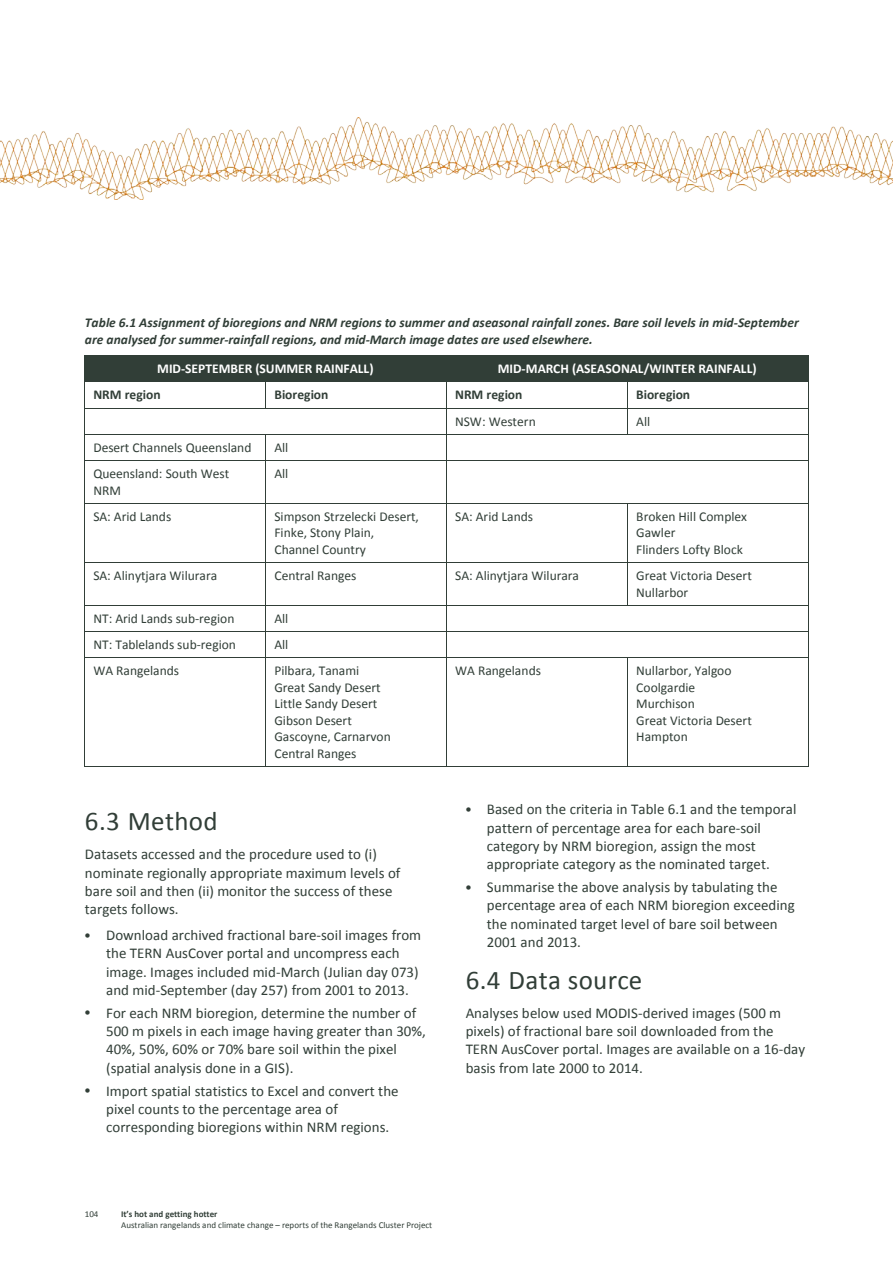
<style>
.page{position:relative;width:893px;height:1263px;background:#fff}
.page>*{position:absolute;margin:0;border:0;box-sizing:border-box;transform-origin:0 0}
.t1{font:27px "Calibri";letter-spacing:.01em;color:#313e37}
.t2{font:15px/18.3px "Calibri";color:#313e37}
.t3{font:13.5px/16.5px "Calibri";color:#313e37}
.t4{font:italic 700 13.5px/16.5px "Calibri";color:#313e37}
.t5{font:700 13.5px "Calibri";color:#fff}
.t6{font:700 13.5px "Calibri";letter-spacing:-.005em;color:#313e37}
.t7{font:9px "Calibri";color:#313e37}
.t8{font:700 9px "Calibri";color:#313e37}
</style>
<div class="page">
<img style="left:0;top:118px;width:893px;height:82px">
<div style="left:85px;top:356px;width:361px;height:25px;background:#313e37"></div>
<div style="left:447px;top:356px;width:361px;height:25px;background:#313e37"></div>
<hr style="left:85px;top:355px;width:361px;height:1px;background:#313e37">
<hr style="left:447px;top:355px;width:361px;height:1px;background:#313e37">
<hr style="left:85px;top:381px;width:180px;height:1px;background:#313e37">
<hr style="left:266px;top:381px;width:180px;height:1px;background:#313e37">
<hr style="left:447px;top:381px;width:180px;height:1px;background:#313e37">
<hr style="left:628px;top:381px;width:180px;height:1px;background:#313e37">
<hr style="left:85px;top:408px;width:180px;height:1px;background:#313e37">
<svg style="left:265px;top:381px;width:1px;height:28px"></svg>
<hr style="left:266px;top:408px;width:180px;height:1px;background:#313e37">
<hr style="left:447px;top:408px;width:180px;height:1px;background:#313e37">
<hr style="left:628px;top:408px;width:180px;height:1px;background:#313e37">
<hr style="left:85px;top:434px;width:180px;height:1px;background:#313e37">
<hr style="left:266px;top:434px;width:180px;height:1px;background:#313e37">
<hr style="left:447px;top:434px;width:180px;height:1px;background:#313e37">
<svg style="left:627px;top:381px;width:1px;height:54px"></svg>
<hr style="left:628px;top:434px;width:180px;height:1px;background:#313e37">
<svg style="left:84px;top:355px;width:1px;height:106px"></svg>
<hr style="left:85px;top:460px;width:180px;height:1px;background:#313e37">
<svg style="left:265px;top:434px;width:1px;height:27px"></svg>
<hr style="left:266px;top:460px;width:180px;height:1px;background:#313e37">
<svg style="left:446px;top:355px;width:1px;height:106px"></svg>
<hr style="left:447px;top:460px;width:361px;height:1px;background:#313e37">
<svg style="left:808px;top:355px;width:1px;height:106px"></svg>
<hr style="left:84px;top:461px;width:1px;height:42px;background:#313e37">
<hr style="left:265px;top:461px;width:1px;height:42px;background:#313e37">
<hr style="left:446px;top:461px;width:1px;height:42px;background:#313e37">
<hr style="left:808px;top:461px;width:1px;height:42px;background:#313e37">
<hr style="left:85px;top:503px;width:180px;height:1px;background:#313e37">
<hr style="left:266px;top:503px;width:180px;height:1px;background:#313e37">
<hr style="left:447px;top:503px;width:180px;height:1px;background:#313e37">
<hr style="left:628px;top:503px;width:180px;height:1px;background:#313e37">
<hr style="left:84px;top:504px;width:1px;height:58px;background:#313e37">
<hr style="left:265px;top:504px;width:1px;height:58px;background:#313e37">
<hr style="left:446px;top:504px;width:1px;height:58px;background:#313e37">
<hr style="left:627px;top:504px;width:1px;height:58px;background:#313e37">
<hr style="left:808px;top:504px;width:1px;height:58px;background:#313e37">
<hr style="left:85px;top:562px;width:180px;height:1px;background:#313e37">
<hr style="left:266px;top:562px;width:180px;height:1px;background:#313e37">
<hr style="left:447px;top:562px;width:180px;height:1px;background:#313e37">
<hr style="left:628px;top:562px;width:180px;height:1px;background:#313e37">
<hr style="left:84px;top:563px;width:1px;height:42px;background:#313e37">
<hr style="left:265px;top:563px;width:1px;height:42px;background:#313e37">
<hr style="left:446px;top:563px;width:1px;height:42px;background:#313e37">
<hr style="left:627px;top:563px;width:1px;height:42px;background:#313e37">
<hr style="left:808px;top:563px;width:1px;height:42px;background:#313e37">
<hr style="left:85px;top:605px;width:180px;height:1px;background:#313e37">
<hr style="left:266px;top:605px;width:180px;height:1px;background:#313e37">
<hr style="left:447px;top:605px;width:180px;height:1px;background:#313e37">
<hr style="left:628px;top:605px;width:180px;height:1px;background:#313e37">
<hr style="left:85px;top:631px;width:180px;height:1px;background:#313e37">
<hr style="left:266px;top:631px;width:180px;height:1px;background:#313e37">
<hr style="left:447px;top:631px;width:361px;height:1px;background:#313e37">
<svg style="left:84px;top:605px;width:1px;height:53px"></svg>
<hr style="left:85px;top:657px;width:180px;height:1px;background:#313e37">
<svg style="left:265px;top:605px;width:1px;height:53px"></svg>
<hr style="left:266px;top:657px;width:180px;height:1px;background:#313e37">
<svg style="left:446px;top:605px;width:1px;height:53px"></svg>
<hr style="left:447px;top:657px;width:180px;height:1px;background:#313e37">
<hr style="left:628px;top:657px;width:180px;height:1px;background:#313e37">
<svg style="left:808px;top:605px;width:1px;height:53px"></svg>
<hr style="left:84px;top:658px;width:1px;height:108px;background:#313e37">
<hr style="left:85px;top:766px;width:180px;height:1px;background:#313e37">
<hr style="left:265px;top:658px;width:1px;height:108px;background:#313e37">
<hr style="left:266px;top:766px;width:180px;height:1px;background:#313e37">
<hr style="left:446px;top:658px;width:1px;height:108px;background:#313e37">
<hr style="left:447px;top:766px;width:180px;height:1px;background:#313e37">
<hr style="left:627px;top:658px;width:1px;height:108px;background:#313e37">
<hr style="left:628px;top:766px;width:180px;height:1px;background:#313e37">
<hr style="left:808px;top:658px;width:1px;height:108px;background:#313e37">
<p class="t4" style="left:85px;top:315px;width:715px">Table 6.1 Assignment of bioregions and NRM regions to summer and aseasonal rainfall zones. Bare soil levels in mid-September are analysed for summer-rainfall regions, and mid-March image dates are used elsewhere.</p>
<p class="t5" style="left:157px;top:360px;width:218px">MID-SEPTEMBER (SUMMER RAINFALL)</p>
<p class="t5" style="left:498px;top:360px;width:260px">MID-MARCH (ASEASONAL/WINTER RAINFALL)</p>
<p class="t6" style="left:93px;top:386px;width:69px">NRM region</p>
<p class="t6" style="left:274px;top:386px;width:55px">Bioregion</p>
<p class="t6" style="left:455px;top:386px;width:69px">NRM region</p>
<p class="t6" style="left:636px;top:386px;width:55px">Bioregion</p>
<p class="t3" style="left:455px;top:413px;width:82px">NSW: Western</p>
<p class="t3" style="left:636px;top:413px;width:15px">All</p>
<p class="t3" style="left:93px;top:439px;width:160px">Desert Channels Queensland</p>
<p class="t3" style="left:274px;top:439px;width:15px">All</p>
<p class="t3" style="left:93px;top:465px;width:137px">Queensland: South West<br>NRM</p>
<p class="t3" style="left:274px;top:465px;width:15px">All</p>
<p class="t3" style="left:93px;top:508px;width:80px">SA: Arid Lands</p>
<p class="t3" style="left:274px;top:508px;width:146px">Simpson Strzelecki Desert,<br>Finke, Stony Plain,<br>Channel Country</p>
<p class="t3" style="left:455px;top:508px;width:80px">SA: Arid Lands</p>
<p class="t3" style="left:636px;top:508px;width:112px">Broken Hill Complex<br>Gawler<br>Flinders Lofty Block</p>
<p class="t3" style="left:93px;top:567px;width:125px">SA: Alinytjara Wilurara</p>
<p class="t3" style="left:275px;top:567px;width:83px">Central Ranges</p>
<p class="t3" style="left:455px;top:567px;width:125px">SA: Alinytjara Wilurara</p>
<p class="t3" style="left:636px;top:568px;width:117px">Great Victoria Desert<br>Nullarbor</p>
<p class="t3" style="left:93px;top:610px;width:143px">NT: Arid Lands sub-region</p>
<p class="t3" style="left:274px;top:610px;width:15px">All</p>
<p class="t3" style="left:93px;top:636px;width:144px">NT: Tablelands sub-region</p>
<p class="t3" style="left:274px;top:636px;width:15px">All</p>
<p class="t3" style="left:93px;top:663px;width:87px">WA Rangelands</p>
<p class="t3" style="left:274px;top:663px;width:118px">Pilbara, Tanami<br>Great Sandy Desert<br>Little Sandy Desert<br>Gibson Desert<br>Gascoyne, Carnarvon<br>Central Ranges</p>
<p class="t3" style="left:455px;top:663px;width:87px">WA Rangelands</p>
<p class="t3" style="left:636px;top:663px;width:117px">Nullarbor, Yalgoo<br>Coolgardie<br>Murchison<br>Great Victoria Desert<br>Hampton</p>
<h2 class="t1" style="left:85px;top:804px;width:134px">6.3 Method</h2>
<p class="t2" style="left:85px;top:845px;width:317px">Datasets accessed and the procedure used to (i) nominate regionally appropriate maximum levels of bare soil and then (ii) monitor the success of these targets follows.</p>
<p class="t2" style="left:106px;top:926px;width:317px;text-indent:-21px">• Download archived fractional bare-soil images from the TERN AusCover portal and uncompress each image. Images included mid-March (Julian day 073) and mid-September (day 257) from 2001 to 2013.</p>
<p class="t2" style="left:106px;top:1004px;width:321px;text-indent:-21px">• For each NRM bioregion, determine the number of 500 m pixels in each image having greater than 30%, 40%, 50%, 60% or 70% bare soil within the pixel (spatial analysis done in a GIS).</p>
<p class="t2" style="left:106px;top:1081px;width:294px;text-indent:-21px">• Import spatial statistics to Excel and convert the pixel counts to the percentage area of corresponding bioregions within NRM regions.</p>
<p class="t7" style="left:85px;top:1208px;width:15px">104</p>
<p class="t8" style="left:121px;top:1208px;width:98px">It’s hot and getting hotter</p>
<p class="t7" style="left:121px;top:1219px;width:313px">Australian rangelands and climate change – reports of the Rangelands Cluster Project</p>
<p class="t2" style="left:487px;top:800px;width:311px;text-indent:-21px">• Based on the criteria in Table 6.1 and the temporal pattern of percentage area for each bare-soil category by NRM bioregion, assign the most appropriate category as the nominated target.</p>
<p class="t2" style="left:487px;top:878px;width:309px;text-indent:-21px">• Summarise the above analysis by tabulating the percentage area of each NRM bioregion exceeding the nominated target level of bare soil between 2001 and 2013.</p>
<h2 class="t1" style="left:466px;top:963px;width:178px">6.4 Data source</h2>
<p class="t2" style="left:466px;top:1004px;width:341px">Analyses below used MODIS-derived images (500 m pixels) of fractional bare soil downloaded from the TERN AusCover portal. Images are available on a 16-day basis from late 2000 to 2014.</p>
</div>
